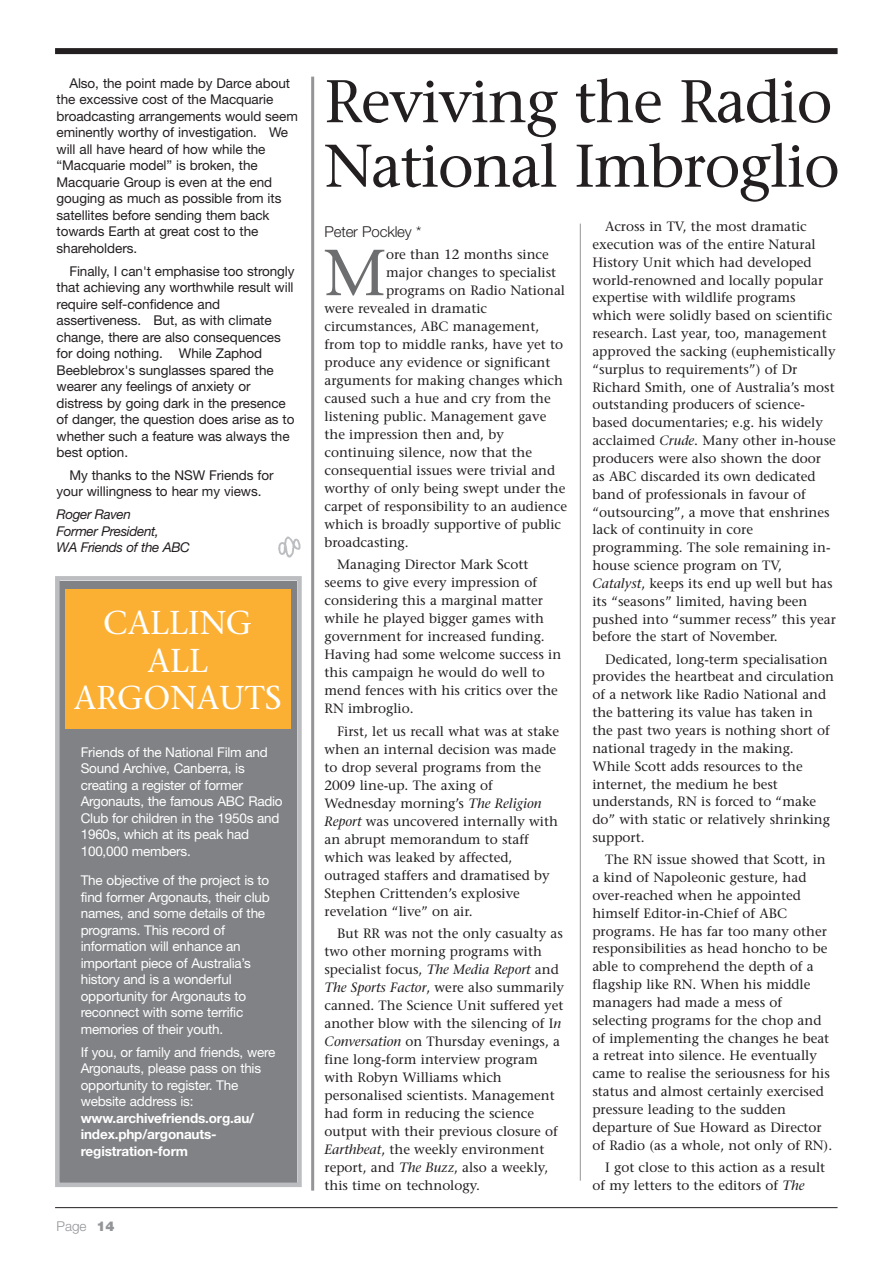
<style>
.page{position:relative;width:893px;height:1263px;background:#fff}
.page>*{position:absolute;margin:0;border:0;box-sizing:border-box;transform-origin:0 0}
.t1{font:64.8px "Stone Serif";color:#6d6e70}
.t2{font:60px/64.5px "Stone Serif";letter-spacing:-.025em;color:#231f20}
.t3{font:33px/37.5px "Stone Serif";color:#fff;text-align:center}
.t4{font:300 15px "Helvetica Neue";letter-spacing:-.01em;color:#231f20}
.t5{font:13.5px/17.9px "Stone Serif";color:#231f20}
.t6{font:13.5px/16.5px "Helvetica Neue";letter-spacing:-.005em;color:#231f20}
.t7{font:13.5px/16.5px "Helvetica Neue";letter-spacing:-.015em;color:#fff}
.t8{font:700 13.5px/16.5px "Helvetica Neue";letter-spacing:-.01em;color:#fff}
.t9{font:italic 13.5px/16.5px "Helvetica Neue";letter-spacing:-.03em;color:#231f20}
.t10{font:300 13.5px "Helvetica Neue";color:#939598}
.s1{font-weight:900}
.s2{font-style:italic}
</style>
<div class="page">
<div style="left:60px;top:581px;width:237px;height:602px;background:#808285"></div>
<div style="left:55px;top:576px;width:247px;height:611px;border:4px solid #bbbdc0"></div>
<hr style="left:55px;top:1207px;width:782px;height:1px;background:#231f20">
<div style="left:55px;top:48px;width:782px;height:6px;background:#231f20"></div>
<hr style="left:311px;top:77px;width:3px;height:1114px;background:#939598">
<hr style="left:580px;top:224px;width:1px;height:957px;background:#939598">
<div style="left:66px;top:589px;width:225px;height:140px;background:#fcb033"></div>
<img style="left:278px;top:536px;width:23px;height:22px">
<p class="t6" style="left:57px;top:76px;width:243px;text-indent:13px">Also, the point made by Darce about the excessive cost of the Macquarie broadcasting arrangements would seem eminently worthy of investigation. We will all have heard of how while the “Macquarie model” is broken, the Macquarie Group is even at the end gouging as much as possible from its satellites before sending them back towards Earth at great cost to the shareholders.</p>
<p class="t6" style="left:57px;top:264px;width:240px;text-indent:13px">Finally, I can't emphasise too strongly that achieving any worthwhile result will require self-confidence and assertiveness. But, as with climate change, there are also consequences for doing nothing. While Zaphod Beeblebrox's sunglasses spared the wearer any feelings of anxiety or distress by going dark in the presence of danger, the question does arise as to whether such a feature was always the best option.</p>
<p class="t6" style="left:57px;top:468px;width:218px;text-indent:13px">My thanks to the NSW Friends for your willingness to hear my views.</p>
<p class="t9" style="left:57px;top:508px;width:135px">Roger Raven<br>Former President,<br>WA Friends of the ABC</p>
<h3 class="t3" style="left:74px;top:607px;width:209px">CALLING<br>ALL<br>ARGONAUTS</h3>
<p class="t7" style="left:81px;top:745px;width:203px">Friends of the National Film and<br>Sound Archive, Canberra, is creating a register of former<br>Argonauts, the famous ABC Radio<br>Club for children in the 1950s and<br>1960s, which at its peak had<br>100,000 members.</p>
<p class="t7" style="left:81px;top:873px;width:190px">The objective of the project is to find former Argonauts, their club names, and some details of the programs. This record of information will enhance an important piece of Australia’s history and is a wonderful opportunity for Argonauts to reconnect with some terrific memories of their youth.</p>
<p class="t7" style="left:81px;top:1045px;width:196px">If you, or family and friends, were<br>Argonauts, please pass on this opportunity to register. The website address is:</p>
<p class="t8" style="left:81px;top:1111px;width:175px">www.archivefriends.org.au/ index.php/argonauts&shy;registration-form</p>
<p class="t10" style="left:57px;top:1221px;width:59px">Page <span class="s1">14</span></p>
<h2 class="t2" style="left:324px;top:75px;width:517px">Reviving the Radio<br>National Imbroglio</h2>
<p class="t4" style="left:324px;top:226px;width:98px">Peter Pockley *</p>
<h1 class="t1" style="left:324px;top:248px;width:64px">M</h1>
<p class="t5" style="left:386px;top:247px;width:164px">ore than 12 months since</p>
<p class="t5" style="left:386px;top:265px;width:172px">major changes to specialist</p>
<p class="t5" style="left:386px;top:283px;width:181px">programs on Radio National</p>
<p class="t5" style="left:324px;top:301px;width:164px">were revealed in dramatic</p>
<p class="t5" style="left:324px;top:319px;width:216px">circumstances, ABC management,</p>
<p class="t5" style="left:324px;top:337px;width:240px">from top to middle ranks, have yet to</p>
<p class="t5" style="left:324px;top:355px;width:227px">produce any evidence or significant</p>
<p class="t5" style="left:324px;top:373px;width:240px">arguments for making changes which</p>
<p class="t5" style="left:324px;top:391px;width:228px">caused such a hue and cry from the</p>
<p class="t5" style="left:324px;top:409px;width:223px">listening public. Management gave</p>
<p class="t5" style="left:324px;top:427px;width:181px">the impression then and, by</p>
<p class="t5" style="left:324px;top:445px;width:209px">continuing silence, now that the</p>
<p class="t5" style="left:324px;top:463px;width:232px">consequential issues were trivial and</p>
<p class="t5" style="left:324px;top:481px;width:242px">worthy of only being swept under the</p>
<p class="t5" style="left:324px;top:499px;width:244px">carpet of responsibility to an audience</p>
<p class="t5" style="left:324px;top:517px;width:238px">which is broadly supportive of public</p>
<p class="t5" style="left:324px;top:535px;width:86px">broadcasting.</p>
<p class="t5" style="left:324px;top:557px;width:238px;text-indent:13px">Managing Director Mark Scott seems to give every impression of considering this a marginal matter while he played bigger games with government for increased funding.<br>Having had some welcome success in this campaign he would do well to mend fences with his critics over the<br>RN imbroglio.</p>
<p class="t5" style="left:324px;top:723px;width:236px;text-indent:13px">First, let us recall what was at stake when an internal decision was made to drop several programs from the<br>2009 line-up. The axing of<br>Wednesday morning’s <span class="s2">The Religion<br>Report</span> was uncovered internally with an abrupt memorandum to staff which was leaked by affected, outraged staffers and dramatised by<br>Stephen Crittenden’s explosive revelation “live” on air.</p>
<p class="t5" style="left:324px;top:925px;width:241px;text-indent:13px">But RR was not the only casualty as two other morning programs with specialist focus, <span class="s2">The Media Report</span> and <span class="s2">The Sports Factor</span>, were also summarily canned. The Science Unit suffered yet another blow with the silencing of I<span class="s2">n Conversation</span> on Thursday evenings, a fine long-form interview program with Robyn Williams which personalised scientists. Management had form in reducing the science output with their previous closure of <span class="s2">Earthbeat</span>, the weekly environment report, and <span class="s2">The Buzz</span>, also a weekly, this time on technology.</p>
<p class="t5" style="left:592px;top:219px;width:245px;text-indent:13px">Across in TV, the most dramatic execution was of the entire Natural History Unit which had developed world-renowned and locally popular expertise with wildlife programs which were solidly based on scientific research. Last year, too, management approved the sacking (euphemistically “surplus to requirements”) of Dr Richard Smith, one of Australia’s most outstanding producers of science&shy;based documentaries; e.g. his widely acclaimed <span class="s2">Crude</span>. Many other in-house producers were also shown the door as ABC discarded its own dedicated band of professionals in favour of “outsourcing”, a move that enshrines lack of continuity in core programming. The sole remaining in&shy;house science program on TV, <span class="s2">Catalyst</span>, keeps its end up well but has its “seasons” limited, having been pushed into “summer recess” this year before the start of November.</p>
<p class="t5" style="left:592px;top:651px;width:243px;text-indent:13px">Dedicated, long-term specialisation provides the heartbeat and circulation of a network like Radio National and the battering its value has taken in the past two years is nothing short of national tragedy in the making.<br>While Scott adds resources to the internet, the medium he best understands, RN is forced to “make do” with static or relatively shrinking support.</p>
<p class="t5" style="left:592px;top:852px;width:241px;text-indent:13px">The RN issue showed that Scott, in a kind of Napoleonic gesture, had over-reached when he appointed himself Editor-in-Chief of ABC programs. He has far too many other responsibilities as head honcho to be able to comprehend the depth of a flagship like RN. When his middle managers had made a mess of selecting programs for the chop and of implementing the changes he beat a retreat into silence. He eventually came to realise the seriousness for his status and almost certainly exercised pressure leading to the sudden departure of Sue Howard as Director of Radio (as a whole, not only of RN).</p>
<p class="t5" style="left:592px;top:1160px;width:234px;text-indent:13px">I got close to this action as a result of my letters to the editors of <span class="s2">The</span></p>
</div>
